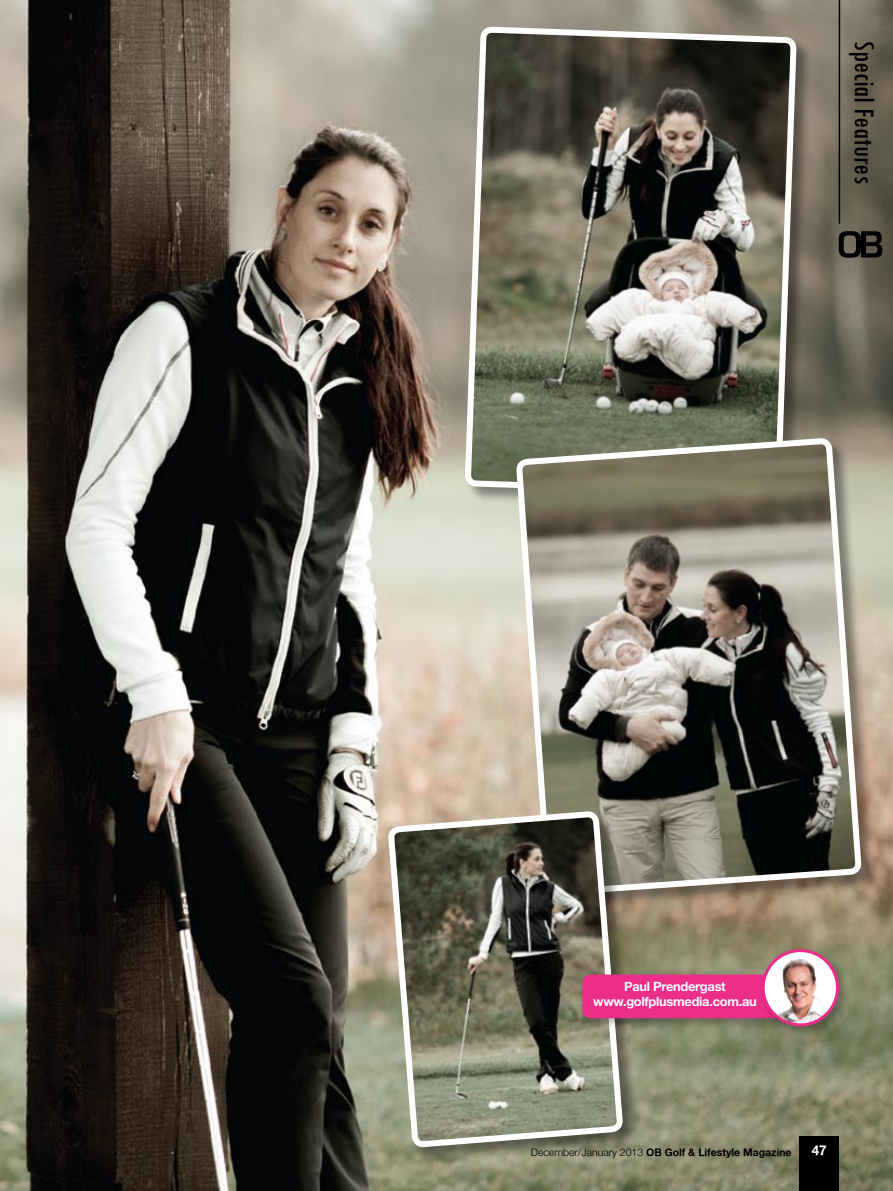
<style>
.page{position:relative;width:893px;height:1191px;background:#fff}
.page>*{position:absolute;margin:0;border:0;box-sizing:border-box;transform-origin:0 0}
.t1{font:condensed 30px "Tw Cen";color:#000}
.t2{font:700 13.5px "Helvetica Neue";color:#fff}
.t3{font:700 12.9px/15.1px "Helvetica Neue";letter-spacing:-.02em;color:#fff;text-align:center}
.t4{font:700 10.5px "Helvetica Neue";color:#000}
.s1{font-weight:300}
</style>
<div class="page">
<img style="left:0;top:0;width:893px;height:1191px">
<div style="left:799px;top:1137px;width:40px;height:54px;background:#000"></div>
<svg style="left:839px;top:231px;width:43px;height:27px"></svg>
<hr style="left:839px;top:0;width:1px;height:224px;background:#000">
<div style="left:465px;top:27px;width:355px;height:493px;background:#000;opacity:.4"></div>
<svg style="left:462px;top:24px;width:338px;height:788px;background:#7b786b"></svg>
<div style="left:516px;top:438px;width:370px;height:482px;background:#000;opacity:.4"></div>
<svg style="left:519px;top:441px;width:340px;height:615px;background:#837e71"></svg>
<div style="left:389px;top:812px;width:259px;height:360px;background:#000;opacity:.4"></div>
<svg style="left:391px;top:813px;width:229px;height:378px;background:#776"></svg>
<div style="left:578px;top:970px;width:243px;height:67px;background:#000;opacity:.3"></div>
<div style="left:582px;top:974px;width:220px;height:44px;background:#ed2d8a;border-radius:9px"></div>
<div style="left:758px;top:945px;width:100px;height:100px;background:#000;opacity:.3"></div>
<svg style="left:763px;top:950px;width:74px;height:75px"></svg>
<img style="left:773px;top:959px;width:53px;height:65px">
<div style="left:762px;top:949px;width:77px;height:77px;border:3px solid #ed2d8a;border-radius:50%"></div>
<h1 class="t1" style="left:882px;top:41px;width:145px;rotate:90deg">Special Features</h1>
<p class="t3" style="left:593px;top:978px;width:165px">Paul Prendergast www.golfplusmedia.com.au</p>
<p class="t4" style="left:531px;top:1145px;width:262px"><span class="s1">December/January 2013</span> OB Golf &amp; Lifestyle Magazine</p>
<p class="t2" style="left:812px;top:1142px;width:17px">47</p>
</div>
